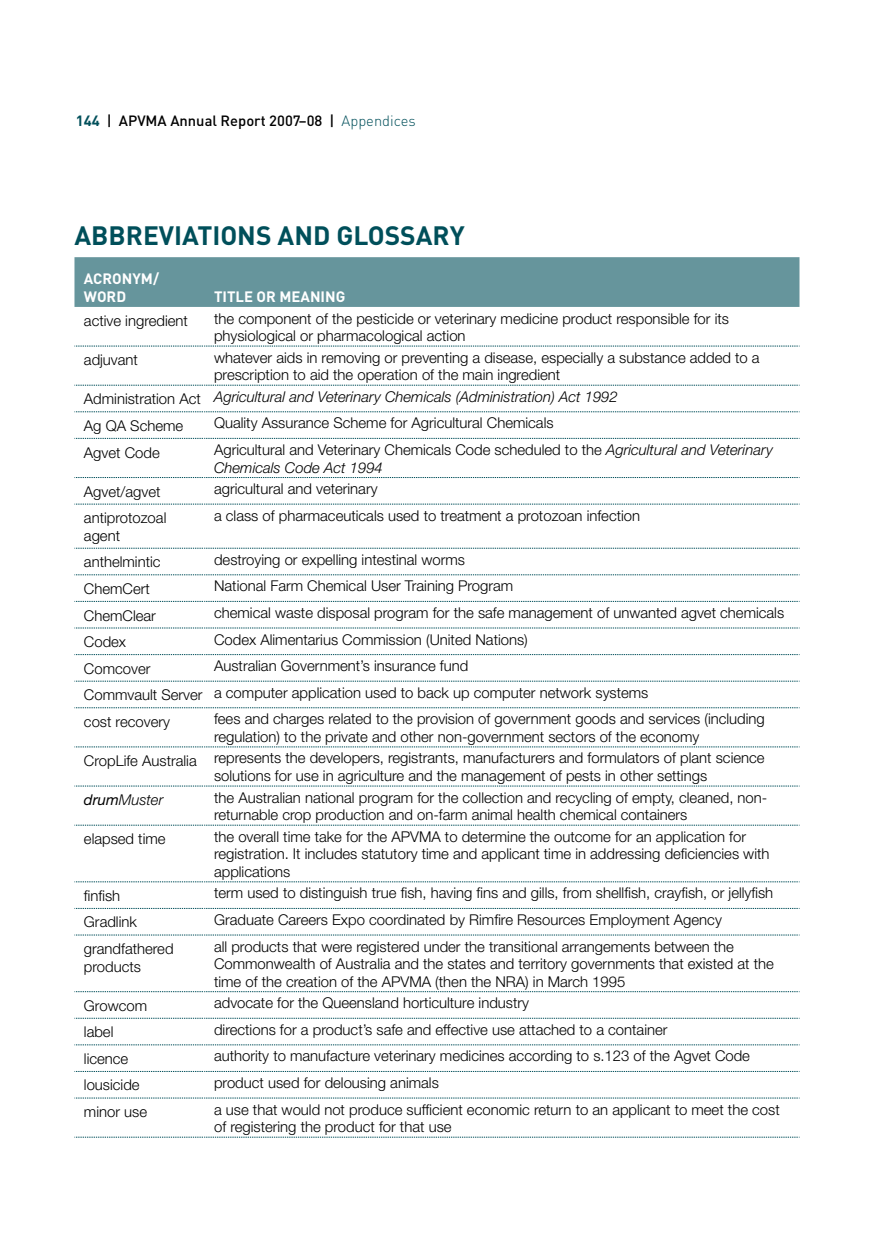
<style>
.page{position:relative;width:874px;height:1241px;background:#fff}
.page>*{position:absolute;margin:0;border:0;box-sizing:border-box;transform-origin:0 0}
.t1{font:700 26.25px "DIN";color:#004f5a}
.t2{font:300 14.88px/17.5px "Helvetica Neue";color:#000}
.t3{font:italic 300 14.88px/29.1px "Helvetica Neue";color:#000}
.t4{font:700 14.88px/17.5px "DIN";color:#fff}
.t5{font:500 14.7px "DIN";color:#000}
.s1{font-weight:700;color:#004f5a}
.s2{font-weight:300;color:#004f5a}
.s3{font-style:normal}
.s4{font-style:italic}
.s5{font-weight:400}
</style>
<div class="page">
<div style="left:74px;top:257px;width:725px;height:50px;background:#66959c"></div>
<svg style="left:74px;top:346px;width:725px;height:1px"></svg>
<svg style="left:74px;top:385px;width:725px;height:1px"></svg>
<svg style="left:74px;top:411px;width:725px;height:1px"></svg>
<svg style="left:74px;top:438px;width:725px;height:1px"></svg>
<svg style="left:74px;top:477px;width:725px;height:1px"></svg>
<svg style="left:74px;top:503px;width:725px;height:1px"></svg>
<svg style="left:74px;top:548px;width:725px;height:1px"></svg>
<svg style="left:74px;top:574px;width:725px;height:1px"></svg>
<svg style="left:74px;top:601px;width:725px;height:1px"></svg>
<svg style="left:74px;top:627px;width:725px;height:1px"></svg>
<svg style="left:74px;top:654px;width:725px;height:1px"></svg>
<svg style="left:74px;top:680px;width:725px;height:1px"></svg>
<svg style="left:74px;top:707px;width:725px;height:1px"></svg>
<svg style="left:74px;top:746px;width:725px;height:1px"></svg>
<svg style="left:74px;top:785px;width:725px;height:1px"></svg>
<svg style="left:74px;top:824px;width:725px;height:1px"></svg>
<svg style="left:74px;top:881px;width:725px;height:1px"></svg>
<svg style="left:74px;top:908px;width:725px;height:1px"></svg>
<svg style="left:74px;top:934px;width:725px;height:1px"></svg>
<svg style="left:74px;top:991px;width:725px;height:1px"></svg>
<svg style="left:74px;top:1017px;width:724px;height:1px"></svg>
<svg style="left:74px;top:1044px;width:725px;height:1px"></svg>
<svg style="left:85px;top:1070px;width:706px;height:1px"></svg>
<svg style="left:74px;top:1097px;width:725px;height:1px"></svg>
<svg style="left:74px;top:1136px;width:725px;height:1px"></svg>
<p class="t5" style="left:76px;top:111px;width:341px"><span class="s1">144</span> | APVMA Annual Report 2007–08 | <span class="s2">Appendices</span></p>
<h1 class="t1" style="left:74px;top:218px;width:391px">ABBREVIATIONS AND GLOSSARY</h1>
<p class="t4" style="left:84px;top:269px;width:77px">AC RONYM/<br>WORD</p>
<p class="t4" style="left:214px;top:287px;width:133px">TITLE OR MEANING</p>
<p class="t2" style="left:84px;top:312px;width:105px">active ingredient</p>
<p class="t2" style="left:214px;top:309px;width:516px">the component of the pesticide or veterinary medicine product responsible for its physiological or pharmacological action</p>
<p class="t2" style="left:84px;top:351px;width:55px">adjuvant</p>
<p class="t2" style="left:214px;top:348px;width:547px">whatever aids in removing or preventing a disease, especially a substance added to a prescription to aid the operation of the main ingredient</p>
<p class="t3" style="left:84px;top:382px;width:535px"><span class="s3">Administration Act</span> Agricultural and Veterinary Chemicals (Administration) Act 1992<br><span class="s3">Ag QA Scheme</span></p>
<p class="t2" style="left:214px;top:414px;width:341px">Quality Assurance Scheme for Agricultural Chemicals</p>
<p class="t2" style="left:84px;top:443px;width:77px">Agvet Code</p>
<p class="t2" style="left:214px;top:440px;width:560px">Agricultural and Veterinary Chemicals Code scheduled to the <span class="s4">Agricultural and Veterinary<br>Chemicals Code Act 1994</span></p>
<p class="t2" style="left:84px;top:482px;width:78px">Agvet/agvet</p>
<p class="t2" style="left:214px;top:479px;width:165px">agricultural and veterinary</p>
<p class="t2" style="left:84px;top:509px;width:84px">antiprotozoal agent</p>
<p class="t2" style="left:214px;top:506px;width:427px">a class of pharmaceuticals used to treatment a protozoan infection</p>
<p class="t2" style="left:84px;top:553px;width:78px">anthelmintic</p>
<p class="t2" style="left:214px;top:550px;width:252px">destroying or expelling intestinal worms</p>
<p class="t2" style="left:84px;top:579px;width:67px">ChemCert</p>
<p class="t2" style="left:214px;top:577px;width:300px">National Farm Chemical User Training Program</p>
<p class="t2" style="left:84px;top:606px;width:73px">ChemClear</p>
<p class="t2" style="left:214px;top:603px;width:571px">chemical waste disposal program for the safe management of unwanted agvet chemicals</p>
<p class="t2" style="left:84px;top:632px;width:44px">Codex</p>
<p class="t2" style="left:214px;top:630px;width:315px">Codex Alimentarius Commission (United Nations)</p>
<p class="t2" style="left:84px;top:659px;width:68px">Comcover</p>
<p class="t2" style="left:84px;top:652px;width:565px;line-height:26.6px;text-indent:130px">Australian Government’s insurance fund<br>Commvault Server a computer application used to back up computer network systems</p>
<p class="t2" style="left:84px;top:712px;width:87px">cost recovery</p>
<p class="t2" style="left:214px;top:710px;width:552px">fees and charges related to the provision of government goods and services (including regulation) to the private and other non-government sectors of the economy</p>
<p class="t2" style="left:214px;top:749px;width:551px;text-indent:-130px">CropLife Australia represents the developers, registrants, manufacturers and formulators of plant science solutions for use in agriculture and the management of pests in other settings</p>
<p class="t3" style="left:84px;top:785px;width:81px"><span class="s5">drum</span>Muster</p>
<p class="t2" style="left:214px;top:788px;width:554px">the Australian national program for the collection and recycling of empty, cleaned, non&shy;returnable crop production and on-farm animal health chemical containers</p>
<p class="t2" style="left:84px;top:829px;width:83px">elapsed time</p>
<p class="t2" style="left:214px;top:827px;width:556px">the overall time take for the APVMA to determine the outcome for an application for registration. It includes statutory time and applicant time in addressing deficiencies with applications</p>
<p class="t2" style="left:84px;top:886px;width:38px">finfish</p>
<p class="t2" style="left:214px;top:883px;width:560px">term used to distinguish true fish, having fins and gills, from shellfish, crayfish, or jellyfish</p>
<p class="t2" style="left:84px;top:912px;width:54px">Gradlink</p>
<p class="t2" style="left:214px;top:910px;width:509px">Graduate Careers Expo coordinated by Rimfire Resources Employment Agency</p>
<p class="t2" style="left:84px;top:939px;width:91px">grandfathered products</p>
<p class="t2" style="left:214px;top:937px;width:561px">all products that were registered under the transitional arrangements between the<br>Commonwealth of Australia and the states and territory governments that existed at the time of the creation of the APVMA (then the NRA) in March 1995</p>
<p class="t2" style="left:84px;top:996px;width:65px">Growcom</p>
<p class="t2" style="left:214px;top:993px;width:316px">advocate for the Queensland horticulture industry</p>
<p class="t2" style="left:84px;top:1022px;width:31px">label</p>
<p class="t2" style="left:214px;top:1020px;width:455px">directions for a product’s safe and effective use attached to a container</p>
<p class="t2" style="left:84px;top:1049px;width:46px">licence</p>
<p class="t2" style="left:214px;top:1046px;width:537px">authority to manufacture veterinary medicines according to s.123 of the Agvet Code</p>
<p class="t2" style="left:84px;top:1075px;width:57px">lousicide</p>
<p class="t2" style="left:214px;top:1073px;width:226px">product used for delousing animals</p>
<p class="t2" style="left:84px;top:1102px;width:65px">minor use</p>
<p class="t2" style="left:214px;top:1099px;width:567px">a use that would not produce sufficient economic return to an applicant to meet the cost of registering the product for that use</p>
</div>
